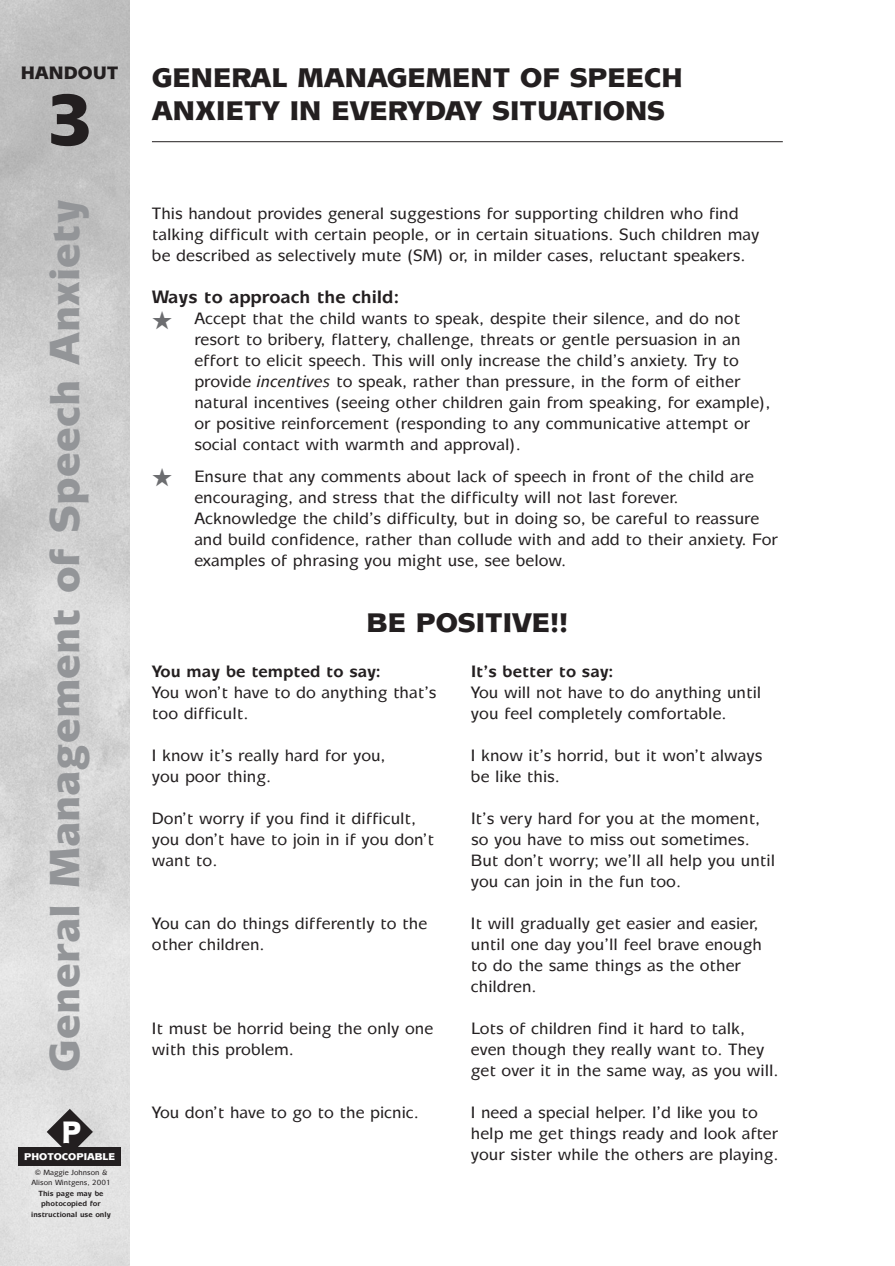
<style>
.page{position:relative;width:895px;height:1266px;background:#fff}
.page>*{position:absolute;margin:0;border:0;box-sizing:border-box;transform-origin:0 0}
.t1{font:900 72px "Mixage IT Cby BT";color:#231f20}
.t2{font:900 42px "Mixage IT Cby BT";color:#939598}
.t3{font:900 31.2px "Mixage IT Cby BT";color:#fff;scale:.85 1}
.t4{font:900 27px/33px "Mixage IT Cby BT";color:#231f20}
.t5{font:700 18px "Mixage IT Cby BT";color:#231f20}
.t6{font:900 18px "Mixage IT Cby BT";color:#231f20}
.t7{font:500 16.5px/21px "Mixage IT Cby BT";color:#231f20}
.t8{font:700 16.5px "Mixage IT Cby BT";color:#231f20}
.t9{font:900 9.9px "Mixage IT Cby BT";color:#fff}
.t10{font:700 7.5px/10.5px "Mixage IT Cby BT";color:#231f20;text-align:center}
.t11{font:500 7.5px/10.5px "Mixage IT Cby BT";color:#231f20;text-align:center}
.s1{color:#6c6d70}
.s2{font-style:italic}
</style>
<div class="page">
<img style="left:0;top:0;width:129px;height:1266px">
<hr style="left:152px;top:141px;width:630px;height:1px;background:#231f20">
<svg style="left:47px;top:1109px;width:46px;height:39px;background:#706e6e"></svg>
<div style="left:19px;top:1148px;width:102px;height:18px;background:#231f20"></div>
<p class="t6" style="left:21px;top:67px;width:99px">HANDOUT</p>
<h1 class="t1" style="left:46px;top:94px;width:49px">3</h1>
<h2 class="t2" style="left:50px;top:1072px;width:875px;rotate:-90deg">General Management of Speech Anxiety</h2>
<h3 class="t3" style="left:62px;top:1122px;width:24px">P</h3>
<p class="t9" style="left:24px;top:1153px;width:92px">PHOTOCOPIABLE</p>
<p class="t11" style="left:31px;top:1168px;width:81px">© Maggie Johnson &amp;<br>Alison Wintgens, 2001</p>
<p class="t10" style="left:31px;top:1189px;width:81px">This page may be photocopied for instructional use only</p>
<h3 class="t4" style="left:152px;top:65px;width:532px">GENERAL MANAGEMENT OF SPEECH<br>ANXIETY IN EVERYDAY SITUATIONS</h3>
<p class="t7" style="left:152px;top:205px;width:609px">This handout provides general suggestions for supporting children who find talking difficult with certain people, or in certain situations. Such children may be described as selectively mute (SM) or, in milder cases, reluctant speakers.</p>
<p class="t5" style="left:152px;top:291px;width:249px">Ways to approach the child:</p>
<p class="t7" style="left:194px;top:310px;width:577px;text-indent:-42px"><span class="s1">★</span> Accept that the child wants to speak, despite their silence, and do not resort to bribery, flattery, challenge, threats or gentle persuasion in an effort to elicit speech. This will only increase the child’s anxiety. Try to provide <span class="s2">incentives</span> to speak, rather than pressure, in the form of either natural incentives (seeing other children gain from speaking, for example), or positive reinforcement (responding to any communicative attempt or social contact with warmth and approval).</p>
<p class="t7" style="left:194px;top:467px;width:585px;text-indent:-42px"><span class="s1">★</span> Ensure that any comments about lack of speech in front of the child are encouraging, and stress that the difficulty will not last forever.<br>Acknowledge the child’s difficulty, but in doing so, be careful to reassure and build confidence, rather than collude with and add to their anxiety. For examples of phrasing you might use, see below.</p>
<h3 class="t4" style="left:366px;top:609px;width:203px">BE POSITIVE!!</h3>
<p class="t8" style="left:152px;top:665px;width:231px">You may be tempted to say:</p>
<p class="t8" style="left:471px;top:665px;width:144px">It’s better to say:</p>
<p class="t7" style="left:152px;top:683px;width:286px">You won’t have to do anything that’s</p>
<p class="t7" style="left:471px;top:683px;width:292px">You will not have to do anything until</p>
<p class="t7" style="left:152px;top:704px;width:98px">too difficult.</p>
<p class="t7" style="left:471px;top:704px;width:257px">you feel completely comfortable.</p>
<p class="t7" style="left:152px;top:746px;width:235px">I know it’s really hard for you,</p>
<p class="t7" style="left:471px;top:746px;width:293px">I know it’s horrid, but it won’t always</p>
<p class="t7" style="left:152px;top:767px;width:121px">you poor thing.</p>
<p class="t7" style="left:471px;top:767px;width:91px">be like this.</p>
<p class="t7" style="left:152px;top:809px;width:266px">Don’t worry if you find it difficult,</p>
<p class="t7" style="left:471px;top:809px;width:291px">It’s very hard for you at the moment,</p>
<p class="t7" style="left:152px;top:830px;width:283px">you don’t have to join in if you don’t</p>
<p class="t7" style="left:471px;top:830px;width:280px">so you have to miss out sometimes.</p>
<p class="t7" style="left:152px;top:851px;width:67px">want to.</p>
<p class="t7" style="left:471px;top:851px;width:306px">But don’t worry; we’ll all help you until you can join in the fun too.</p>
<p class="t7" style="left:152px;top:914px;width:277px">You can do things differently to the</p>
<p class="t7" style="left:471px;top:914px;width:289px">It will gradually get easier and easier,</p>
<p class="t7" style="left:152px;top:935px;width:114px">other children.</p>
<p class="t7" style="left:471px;top:935px;width:292px">until one day you’ll feel brave enough to do the same things as the other children.</p>
<p class="t7" style="left:152px;top:1019px;width:283px">It must be horrid being the only one</p>
<p class="t7" style="left:471px;top:1019px;width:276px">Lots of children find it hard to talk,</p>
<p class="t7" style="left:152px;top:1040px;width:143px">with this problem.</p>
<p class="t7" style="left:471px;top:1040px;width:309px">even though they really want to. They get over it in the same way, as you will.</p>
<p class="t7" style="left:152px;top:1103px;width:268px">You don’t have to go to the picnic.</p>
<p class="t7" style="left:471px;top:1103px;width:309px">I need a special helper. I’d like you to help me get things ready and look after your sister while the others are playing.</p>
</div>
